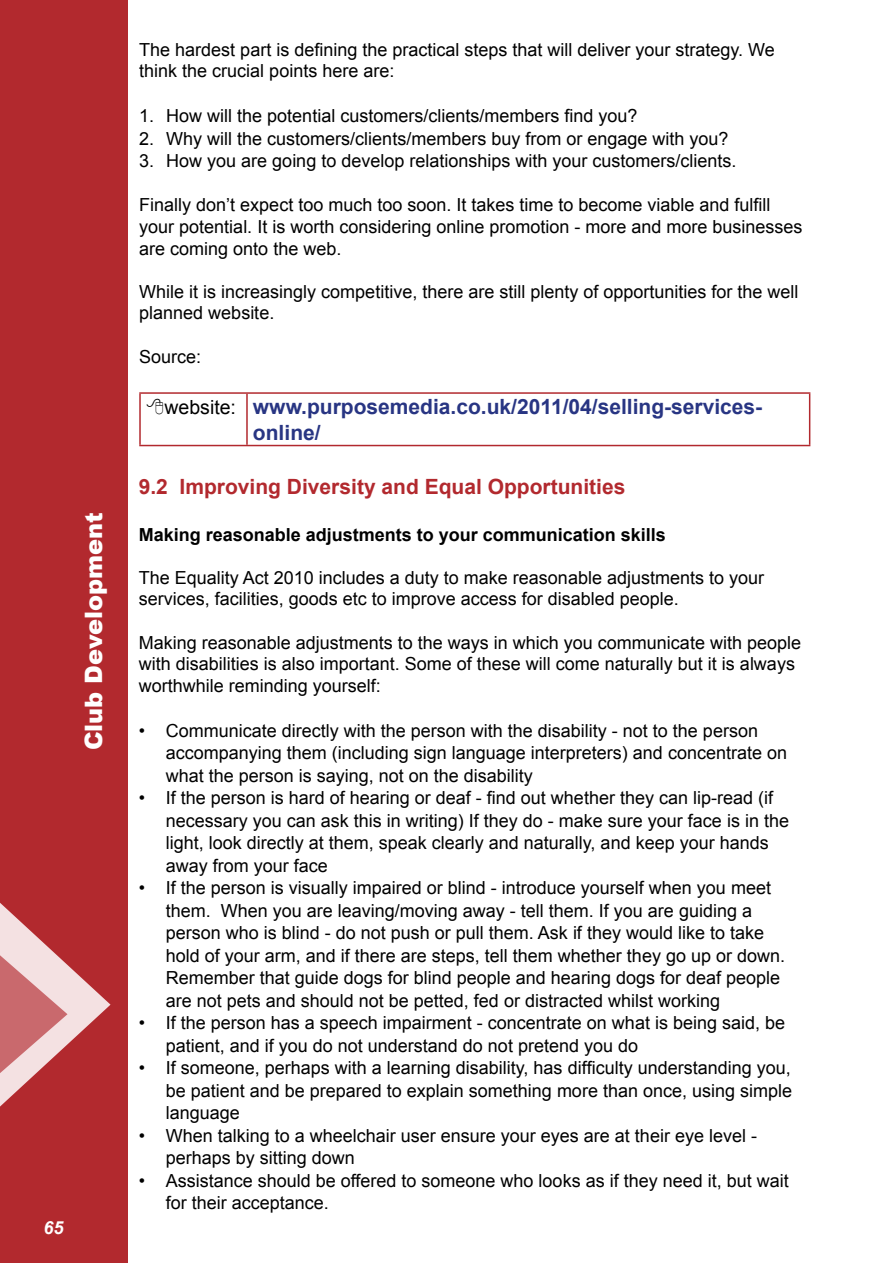
<style>
.page{position:relative;width:893px;height:1263px;background:#fff}
.page>*{position:absolute;margin:0;border:0;box-sizing:border-box;transform-origin:0 0}
.t1{font:900 24px "Arial";color:#fff}
.t2{font:700 21px/25.2px "Arial";color:#283583}
.t3{font:700 21px "Arial";color:#b2292e}
.t4{font:18px/22.5px "Arial";color:#000}
.t5{font:700 18px "Arial";color:#000}
.t6{font:italic 700 18px "Arial";color:#fff}
.s1{font-weight:400;font-size:19.5px;color:#000}
</style>
<div class="page">
<div style="left:0;top:0;width:128px;height:1263px;background:#b2292e"></div>
<svg style="left:0;top:903px;width:111px;height:203px"></svg>
<hr style="left:139px;top:392px;width:108px;height:2px;background:#b2292e">
<hr style="left:139px;top:394px;width:2px;height:51px;background:#b2292e">
<hr style="left:247px;top:392px;width:563px;height:2px;background:#b2292e">
<hr style="left:246px;top:394px;width:2px;height:51px;background:#b2292e">
<hr style="left:809px;top:394px;width:1px;height:51px;background:#b2292e">
<hr style="left:139px;top:445px;width:108px;height:1px;background:#b2292e">
<hr style="left:247px;top:445px;width:563px;height:1px;background:#b2292e">
<h1 class="t1" style="left:76px;top:750px;width:239px;rotate:-90deg">Club Development</h1>
<p class="t6" style="left:44px;top:1215px;width:22px">65</p>
<p class="t4" style="left:139px;top:39px;width:637px;line-height:21.6px">The hardest part is defining the practical steps that will deliver your strategy. We think the crucial points here are:</p>
<p class="t4" style="left:139px;top:105px;width:500px">1. How will the potential customers/clients/members find you?</p>
<p class="t4" style="left:139px;top:127px;width:591px">2. Why will the customers/clients/members buy from or engage with you?</p>
<p class="t4" style="left:139px;top:150px;width:599px">3. How you are going to develop relationships with your customers/clients.</p>
<p class="t4" style="left:139px;top:194px;width:665px;line-height:21.6px">Finally don’t expect too much too soon. It takes time to become viable and fulfill your potential. It is worth considering online promotion - more and more businesses are coming onto the web.</p>
<p class="t4" style="left:139px;top:281px;width:661px;line-height:21.6px">While it is increasingly competitive, there are still plenty of opportunities for the well planned website.</p>
<p class="t4" style="left:139px;top:345px;width:64px">Source:</p>
<p class="t2" style="left:253px;top:395px;width:511px;text-indent:-88px"><span class="s1">website:</span> www.purposemedia.co.uk/2011/04/selling-services&shy;online/</p>
<p class="t3" style="left:139px;top:472px;width:488px">9.2 Improving Diversity and Equal Opportunities</p>
<p class="t5" style="left:139px;top:522px;width:529px">Making reasonable adjustments to your communication skills</p>
<p class="t4" style="left:139px;top:567px;width:627px;line-height:21.6px">The Equality Act 2010 includes a duty to make reasonable adjustments to your services, facilities, goods etc to improve access for disabled people.</p>
<p class="t4" style="left:139px;top:632px;width:664px;line-height:21.6px">Making reasonable adjustments to the ways in which you communicate with people with disabilities is also important. Some of these will come naturally but it is always worthwhile reminding yourself:</p>
<p class="t4" style="left:166px;top:719px;width:623px;text-indent:-27px">• Communicate directly with the person with the disability - not to the person accompanying them (including sign language interpreters) and concentrate on what the person is saying, not on the disability</p>
<p class="t4" style="left:166px;top:787px;width:625px;text-indent:-27px">• If the person is hard of hearing or deaf - find out whether they can lip-read (if necessary you can ask this in writing) If they do - make sure your face is in the light, look directly at them, speak clearly and naturally, and keep your hands away from your face</p>
<p class="t4" style="left:166px;top:877px;width:621px;text-indent:-27px">• If the person is visually impaired or blind - introduce yourself when you meet them. When you are leaving/moving away - tell them. If you are guiding a person who is blind - do not push or pull them. Ask if they would like to take hold of your arm, and if there are steps, tell them whether they go up or down.<br>Remember that guide dogs for blind people and hearing dogs for deaf people are not pets and should not be petted, fed or distracted whilst working</p>
<p class="t4" style="left:166px;top:1012px;width:621px;text-indent:-27px">• If the person has a speech impairment - concentrate on what is being said, be patient, and if you do not understand do not pretend you do</p>
<p class="t4" style="left:166px;top:1057px;width:628px;text-align:justify;text-indent:-27px">• If someone, perhaps with a learning disability, has difficulty understanding you, be patient and be prepared to explain something more than once, using simple language</p>
<p class="t4" style="left:166px;top:1124px;width:593px;text-indent:-27px">• When talking to a wheelchair user ensure your eyes are at their eye level - perhaps by sitting down</p>
<p class="t4" style="left:166px;top:1169px;width:625px;text-indent:-27px">• Assistance should be offered to someone who looks as if they need it, but wait for their acceptance.</p>
</div>
